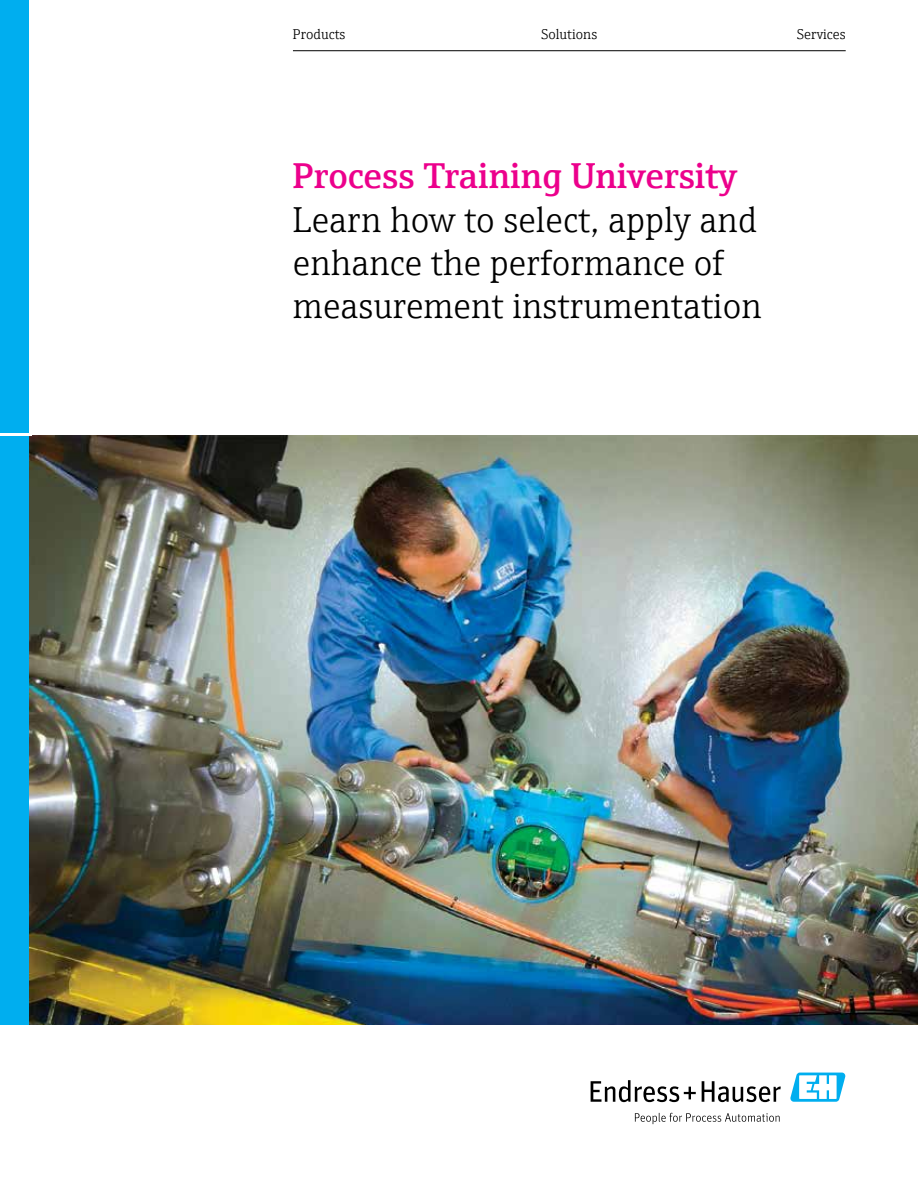
<style>
.page{position:relative;width:918px;height:1188px;background:#fff}
.page>*{position:absolute;margin:0;border:0;box-sizing:border-box;transform-origin:0 0}
.t1{font:300 36px/43.2px "E+H Serif";color:#000}
.t2{font:600 36px "E+H Serif";color:#ec008c}
.t3{font:300 14.25px "E+H Serif";color:#000}
</style>
<div class="page">
<img style="left:29px;top:436px;width:889px;height:589px">
<div style="left:0;top:0;width:29px;height:1025px;background:#00aeef"></div>
<hr style="left:0;top:433px;width:32px;height:2px;background:#fff">
<svg style="left:591px;top:1080px;width:105px;height:22px"></svg>
<svg style="left:702px;top:1081px;width:79px;height:21px"></svg>
<svg style="left:635px;top:1113px;width:145px;height:11px"></svg>
<svg style="left:790px;top:1073px;width:56px;height:29px"></svg>
<hr style="left:293px;top:50px;width:553px;height:1px;background:#000">
<p class="t3" style="left:293px;top:24px;width:54px">Products</p>
<p class="t3" style="left:541px;top:24px;width:57px">Solutions</p>
<p class="t3" style="left:797px;top:24px;width:50px">Services</p>
<p class="t2" style="left:293px;top:149px;width:445px">Process Training University</p>
<p class="t1" style="left:293px;top:195px;width:471px">Learn how to select, apply and enhance the performance of measurement instrumentation</p>
</div>
